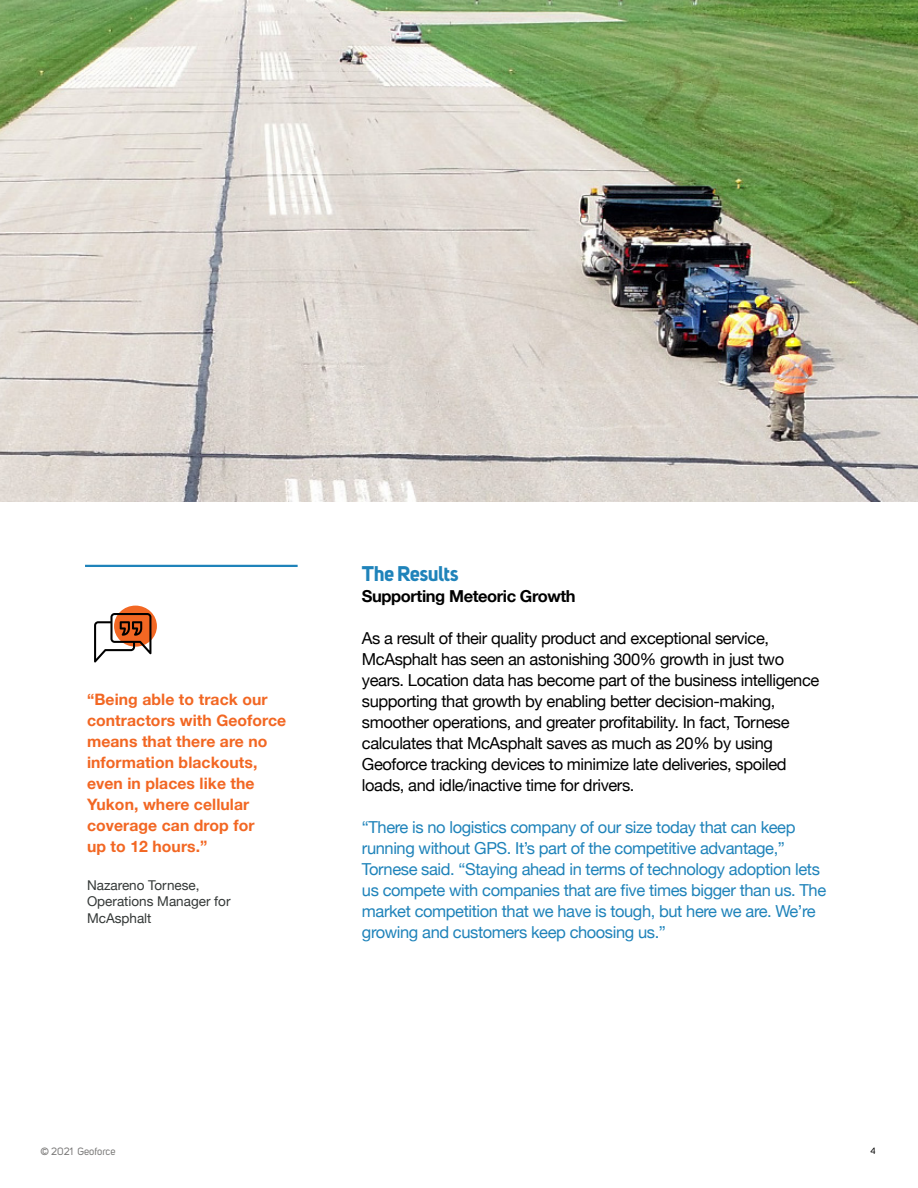
<style>
.page{position:relative;width:918px;height:1188px;background:#fff}
.page>*{position:absolute;margin:0;border:0;box-sizing:border-box;transform-origin:0 0}
.t1{font:700 21px "Uni Sans";letter-spacing:-.025em;color:#1f83ba}
.t2{font:16.5px/21px "Helvetica Neue";letter-spacing:-.025em;color:#000}
.t3{font:16.5px/21px "Helvetica Neue";letter-spacing:-.025em;color:#1f83ba}
.t4{font:700 16.5px "Helvetica Neue";letter-spacing:-.025em;color:#000}
.t5{font:700 15.75px/21px "Helvetica Neue";letter-spacing:.005em;color:#f26723}
.t6{font:13.5px/16.5px "Helvetica Neue";color:#343837}
.t7{font:10.5px "Uni Sans";color:#797877}
.t8{font:9px "Uni Sans";color:#000}
</style>
<div class="page">
<img style="left:0;top:0;width:918px;height:502px">
<hr style="left:85px;top:565px;width:213px;height:2px;background:#1f83ba">
<div style="left:114px;top:606px;width:43px;height:41px;background:#f26723;border-radius:50%"></div>
<svg style="left:94px;top:613px;width:57px;height:49px"></svg>
<p class="t5" style="left:87px;top:689px;width:201px">“Being able to track our contractors with Geoforce means that there are no information blackouts, even in places like the<br>Yukon, where cellular coverage can drop for<br>up to 12 hours.”</p>
<p class="t6" style="left:87px;top:877px;width:145px">Nazareno Tornese,<br>Operations Manager for<br>McAsphalt</p>
<p class="t1" style="left:362px;top:561px;width:98px">The Results</p>
<p class="t4" style="left:362px;top:583px;width:215px">Supporting Meteoric Growth</p>
<p class="t2" style="left:362px;top:629px;width:459px">As a result of their quality product and exceptional service, McAsphalt has seen an astonishing 300% growth in just two years. Location data has become part of the business intelligence supporting that growth by enabling better decision-making, smoother operations, and greater profitability. In fact, Tornese calculates that McAsphalt saves as much as 20% by using Geoforce tracking devices to minimize late deliveries, spoiled loads, and idle/inactive time for drivers.</p>
<p class="t3" style="left:362px;top:818px;width:466px">“There is no logistics company of our size today that can keep running without GPS. It’s part of the competitive advantage,” Tornese said. “Staying ahead in terms of technology adoption lets us compete with companies that are five times bigger than us. The market competition that we have is tough, but here we are. We’re growing and customers keep choosing us.”</p>
<p class="t7" style="left:40px;top:1145px;width:77px">© 2021 Geoforce</p>
<p class="t8" style="left:870px;top:1145px;width:7px">4</p>
</div>
